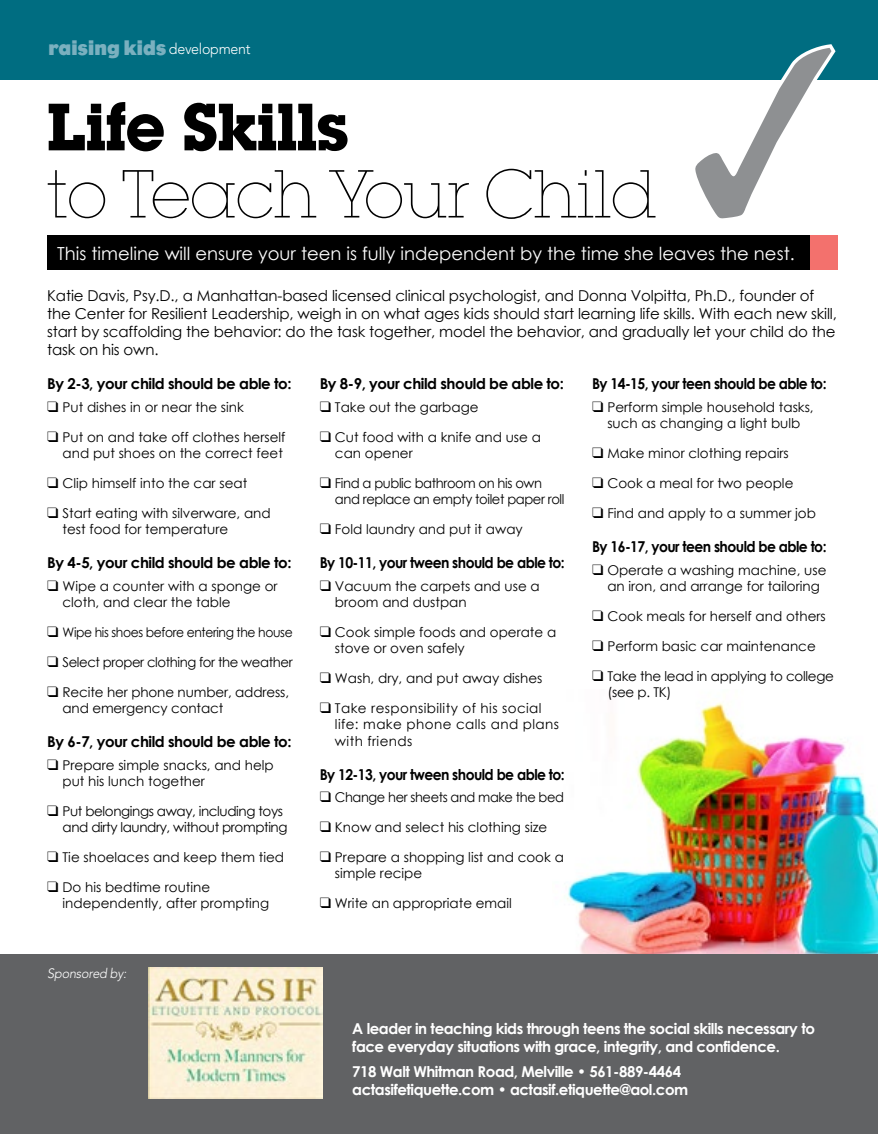
<style>
.page{position:relative;width:878px;height:1134px;background:#fff}
.page>*{position:absolute;margin:0;border:0;box-sizing:border-box;transform-origin:0 0}
.t1{font:71.1px "Lubalin Graph Lgt";color:#000}
.t2{font:70.05px "Lubalin Graph Bld";color:#000}
.t3{font:700 21px "Bureau Eagle";letter-spacing:-.02em;color:#7ab0bf;scale:.95 1}
.t4{font:18px "Century Gothic";color:#fff}
.t5{font:15px/18px "Century Gothic";letter-spacing:-.01em;color:#000}
.t6{font:700 15px/18px "Century Gothic";letter-spacing:-.03em;color:#fff}
.t7{font:700 15px "Century Gothic";letter-spacing:-.04em;color:#000;scale:.93 1}
.t8{font:700 15px "Century Gothic";letter-spacing:-.04em;color:#000}
.t9{font:13.5px/16.2px "Century Gothic";color:#000}
.t10{font:13.5px/16.2px "Century Gothic";letter-spacing:-.03em;color:#000}
.t11{font:13.5px/16.2px "Century Gothic";letter-spacing:.03em;color:#000}
.t12{font:13.5px/16.2px "Century Gothic";letter-spacing:-.02em;color:#000}
.t13{font:13.5px "Century Gothic";letter-spacing:-.03em;color:#000;scale:.96 1}
.t14{font:italic 300 13.5px "Avenir";letter-spacing:-.02em;color:#fff;scale:.95 1}
.t15{font:13.2px "Century Gothic";letter-spacing:-.03em;color:#000;scale:.94 1}
.s1{font-family:"Avenir";font-weight:300;font-size:15px;color:#fff}
</style>
<div class="page">
<img style="left:552px;top:702px;width:326px;height:253px">
<div style="left:0;top:0;width:878px;height:79px;background:#006d81"></div>
<div style="left:0;top:955px;width:878px;height:179px;background:#616264"></div>
<div style="left:47px;top:236px;width:764px;height:34px;background:#000"></div>
<div style="left:810px;top:236px;width:27px;height:34px;background:#f3716d"></div>
<img style="left:149px;top:968px;width:174px;height:130px">
<svg style="left:682px;top:44px;width:168px;height:36px"></svg>
<h3 class="t3" style="left:48px;top:36px;width:214px">raising kids <span class="s1">development</span></h3>
<h2 class="t2" style="left:47px;top:80px;width:303px">Life Skills</h2>
<h1 class="t1" style="left:47px;top:146px;width:610px">to Teach Your Child</h1>
<h3 class="t4" style="left:57px;top:242px;width:739px">This timeline will ensure your teen is fully independent by the time she leaves the nest.</h3>
<p class="t5" style="left:47px;top:286px;width:791px">Katie Davis, Psy.D., a Manhattan-based licensed clinical psychologist, and Donna Volpitta, Ph.D., founder of the Center for Resilient Leadership, weigh in on what ages kids should start learning life skills. With each new skill, start by scaffolding the behavior: do the task together, model the behavior, and gradually let your child do the task on his own.</p>
<p class="t8" style="left:47px;top:374px;width:246px">By 2-3, your child should be able to:</p>
<p class="t9" style="left:47px;top:398px;width:198px">❑ Put dishes in or near the sink</p>
<p class="t9" style="left:47px;top:428px;width:240px;text-align:right">❑ Put on and take off clothes herself and put shoes on the correct feet</p>
<p class="t9" style="left:47px;top:475px;width:201px">❑ Clip himself into the car seat</p>
<p class="t9" style="left:63px;top:505px;width:210px;text-indent:-15px">❑ Start eating with silverware, and test food for temperature</p>
<p class="t8" style="left:47px;top:553px;width:246px">By 4-5, your child should be able to:</p>
<p class="t9" style="left:63px;top:578px;width:216px;text-indent:-15px">❑ Wipe a counter with a sponge or cloth, and clear the table</p>
<p class="t15" style="left:47px;top:624px;width:262px">❑ Wipe his shoes before entering the house</p>
<p class="t10" style="left:47px;top:654px;width:247px">❑ Select proper clothing for the weather</p>
<p class="t9" style="left:63px;top:684px;width:228px;text-indent:-15px">❑ Recite her phone number, address, and emergency contact</p>
<p class="t8" style="left:47px;top:732px;width:246px">By 6-7, your child should be able to:</p>
<p class="t9" style="left:63px;top:757px;width:213px;text-indent:-15px">❑ Prepare simple snacks, and help put his lunch together</p>
<p class="t10" style="left:63px;top:803px;width:226px;text-indent:-15px">❑ Put belongings away, including toys and dirty laundry, without prompting</p>
<p class="t9" style="left:47px;top:849px;width:238px">❑ Tie shoelaces and keep them tied</p>
<p class="t9" style="left:63px;top:879px;width:208px;text-indent:-15px">❑ Do his bedtime routine independently, after prompting</p>
<p class="t8" style="left:320px;top:374px;width:246px">By 8-9, your child should be able to:</p>
<p class="t9" style="left:320px;top:398px;width:160px">❑ Take out the garbage</p>
<p class="t9" style="left:335px;top:428px;width:207px;text-indent:-15px">❑ Cut food with a knife and use a can opener</p>
<p class="t10" style="left:335px;top:475px;width:231px;text-indent:-15px">❑ Find a public bathroom on his own and replace an empty toilet paper roll</p>
<p class="t9" style="left:320px;top:521px;width:205px">❑ Fold laundry and put it away</p>
<p class="t7" style="left:320px;top:553px;width:265px">By 10-11, your tween should be able to:</p>
<p class="t9" style="left:335px;top:578px;width:206px;text-indent:-15px">❑ Vacuum the carpets and use a broom and dustpan</p>
<p class="t9" style="left:335px;top:624px;width:223px;text-indent:-15px">❑ Cook simple foods and operate a stove or oven safely</p>
<p class="t9" style="left:320px;top:670px;width:224px">❑ Wash, dry, and put away dishes</p>
<p class="t11" style="left:335px;top:700px;width:226px;text-indent:-15px">❑ Take responsibility of his social life: make phone calls and plans with friends</p>
<p class="t7" style="left:320px;top:765px;width:265px">By 12-13, your tween should be able to:</p>
<p class="t13" style="left:320px;top:789px;width:256px">❑ Change her sheets and make the bed</p>
<p class="t9" style="left:320px;top:819px;width:229px">❑ Know and select his clothing size</p>
<p class="t9" style="left:335px;top:849px;width:230px;text-indent:-15px">❑ Prepare a shopping list and cook a simple recipe</p>
<p class="t9" style="left:320px;top:895px;width:194px">❑ Write an appropriate email</p>
<p class="t7" style="left:592px;top:374px;width:253px">By 14-15, your teen should be able to:</p>
<p class="t9" style="left:592px;top:398px;width:223px;text-align:center">❑ Perform simple household tasks, such as changing a light bulb</p>
<p class="t9" style="left:592px;top:445px;width:198px">❑ Make minor clothing repairs</p>
<p class="t9" style="left:592px;top:475px;width:203px">❑ Cook a meal for two people</p>
<p class="t9" style="left:592px;top:505px;width:225px">❑ Find and apply to a summer job</p>
<p class="t7" style="left:592px;top:537px;width:253px">By 16-17, your teen should be able to:</p>
<p class="t9" style="left:607px;top:561px;width:220px;text-indent:-15px">❑ Operate a washing machine, use an iron, and arrange for tailoring</p>
<p class="t9" style="left:592px;top:608px;width:235px">❑ Cook meals for herself and others</p>
<p class="t9" style="left:592px;top:638px;width:225px">❑ Perform basic car maintenance</p>
<p class="t12" style="left:607px;top:668px;width:228px;text-indent:-15px">❑ Take the lead in applying to college (see p. TK)</p>
<p class="t14" style="left:47px;top:965px;width:85px">Sponsored by:</p>
<p class="t6" style="left:352px;top:1019px;width:464px">A leader in teaching kids through teens the social skills necessary to face everyday situations with grace, integrity, and confidence.</p>
<p class="t6" style="left:352px;top:1062px;width:337px">718 Walt Whitman Road, Melville • 561-889-4464 actasifetiquette.com • actasif.etiquette@aol.com</p>
</div>
